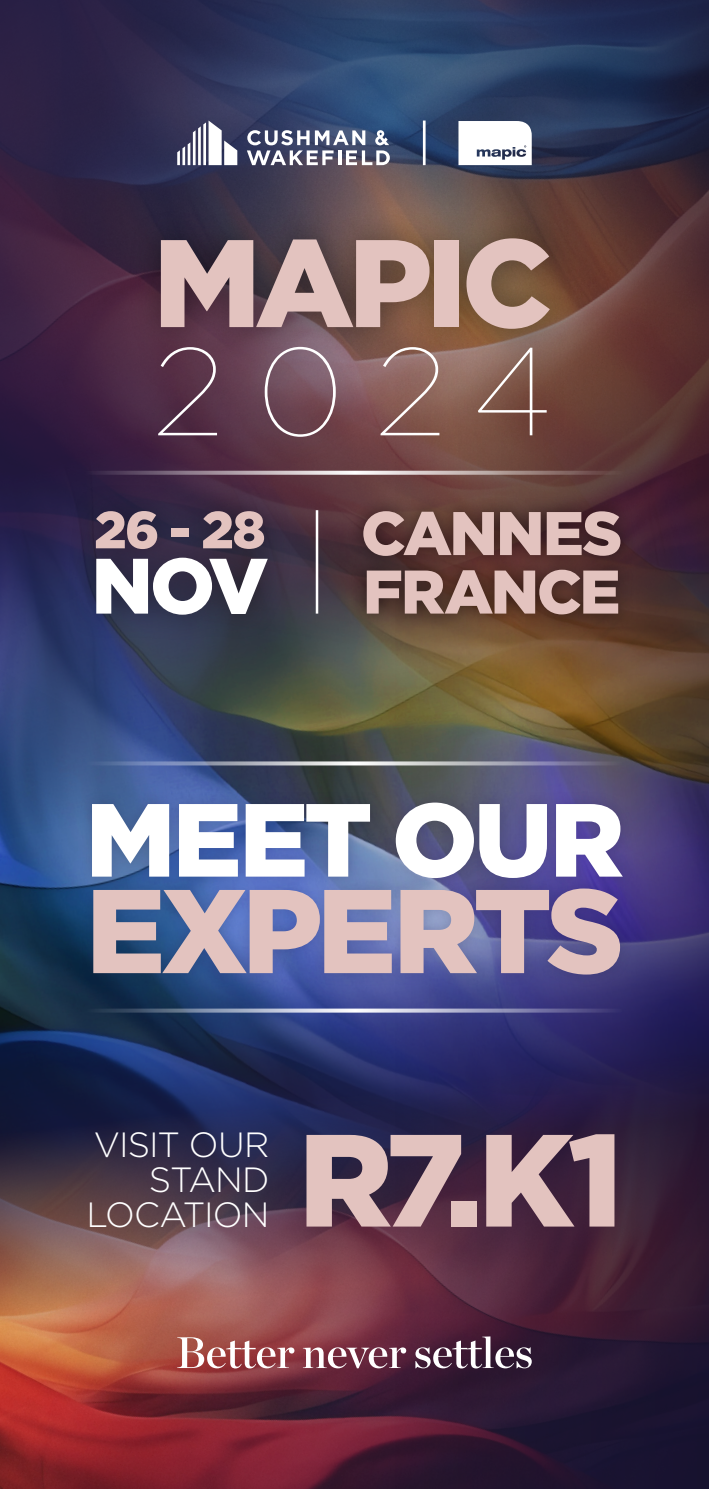
<style>
.page{position:relative;width:709px;height:1489px;background:#fff}
.page>*{position:absolute;margin:0;border:0;box-sizing:border-box;transform-origin:0 0}
.t1{font:900 131px "Gotham";color:#e3c3bf}
.t2{font:900 124.25px "Gotham";letter-spacing:-.045em;color:#e3c3bf}
.t3{font:100 124.25px "Gotham";color:#fff}
.t4{font:900 118.75px "Gotham";letter-spacing:-.045em;color:#e3c3bf}
.t5{font:900 103.75px "Gotham";letter-spacing:-.03em;color:#fff}
.t6{font:900 78.25px "Gotham";color:#fff}
.t7{font:900 61.5px/58.5px "Gotham";letter-spacing:-.03em;color:#e3c3bf}
.t8{font:900 52.25px "Gotham";color:#e3c3bf}
.t9{font:300 35px/35px "Gotham";letter-spacing:-.03em;color:#fff;text-align:right}
</style>
<div class="page">
<img style="left:0;top:0;width:709px;height:1488px">
<div style="left:128px;top:207px;width:451px;height:262px;background:#000;opacity:.45"></div>
<svg style="left:177px;top:1337px;width:117px;height:31px"></svg>
<svg style="left:303px;top:1347px;width:103px;height:21px"></svg>
<svg style="left:415px;top:1336px;width:116px;height:32px"></svg>
<svg style="left:458px;top:121px;width:73px;height:44px"></svg>
<hr style="left:423px;top:120px;width:2px;height:45px;background:#fff">
<svg style="left:177px;top:120px;width:60px;height:45px"></svg>
<svg style="left:247px;top:130px;width:143px;height:35px"></svg>
<svg style="left:86px;top:761px;width:537px;height:4px;background:#999fb3"></svg>
<svg style="left:86px;top:1008px;width:537px;height:4px;background:#848bab"></svg>
<div style="left:78px;top:789px;width:556px;height:198px;background:#1d1740;opacity:.2"></div>
<svg style="left:86px;top:470px;width:537px;height:4px;background:#9b878d"></svg>
<div style="left:66px;top:482px;width:229px;height:162px;background:#000;opacity:.4"></div>
<div style="left:347px;top:494px;width:289px;height:136px;background:#000;opacity:.5"></div>
<hr style="left:316px;top:510px;width:2px;height:103px;background:#fff">
<h2 class="t2" style="left:153px;top:211px;width:401px">MAPIC</h2>
<h2 class="t3" style="left:153px;top:325px;width:399px">2024</h2>
<h3 class="t8" style="left:94px;top:499px;width:173px">26 - 28</h3>
<h3 class="t6" style="left:91px;top:540px;width:178px">NOV</h3>
<h3 class="t7" style="left:361px;top:502px;width:263px">CANNES<br>FRANCE</h3>
<h3 class="t5" style="left:86px;top:779px;width:540px">MEET OUR</h3>
<h3 class="t4" style="left:86px;top:862px;width:539px">EXPERTS</h3>
<p class="t9" style="left:86px;top:1126px;width:184px">VISIT OUR<br>STAND<br>LOCATION</p>
<h1 class="t1" style="left:298px;top:1104px;width:326px">R7.K1</h1>
</div>
